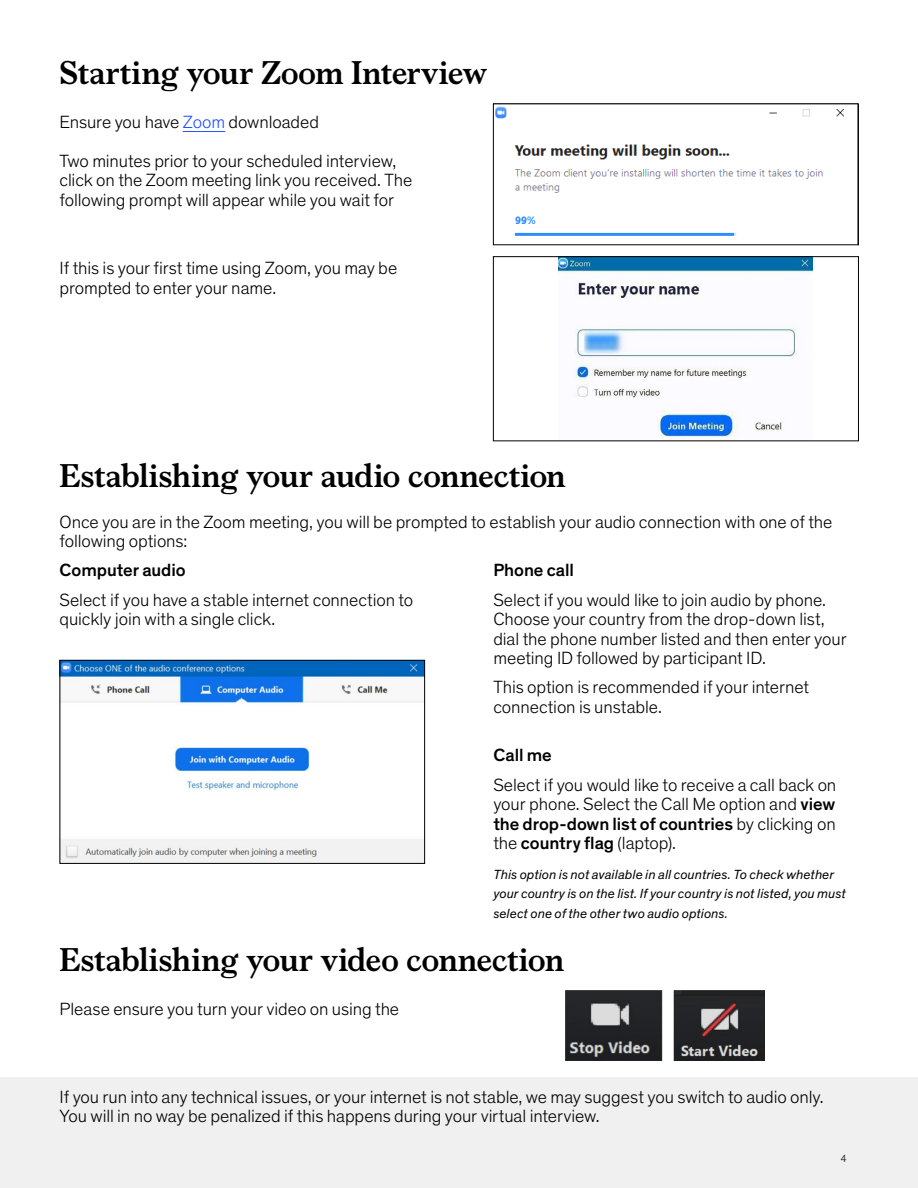
<style>
.page{position:relative;width:918px;height:1188px;background:#fff}
.page>*{position:absolute;margin:0;border:0;box-sizing:border-box;transform-origin:0 0}
.t1{font:700 33px "Bower";letter-spacing:-.005em;color:#000}
.t2{font:300 18px/19.5px "Mc Kinsey Sans";letter-spacing:-.005em;color:#000}
.t3{font:500 18px "Mc Kinsey Sans";letter-spacing:-.005em;color:#000}
.t4{font:italic 13.5px/19.5px "Mc Kinsey Sans";letter-spacing:.005em;color:#000}
.t5{font:300 10.5px "Mc Kinsey Sans";color:#000}
.s1{color:#2251ff}
.s2{font-weight:500}
</style>
<div class="page">
<div style="left:0;top:1078px;width:918px;height:110px;background:#f0f0f0"></div>
<hr style="left:183px;top:131px;width:42px;height:1px;background:#2251ff">
<img style="left:495px;top:106px;width:349px;height:130px">
<div style="left:493px;top:103px;width:366px;height:142px;border:1px solid #000"></div>
<img style="left:558px;top:258px;width:255px;height:180px">
<div style="left:493px;top:256px;width:366px;height:185px;border:1px solid #000"></div>
<img style="left:62px;top:662px;width:361px;height:200px">
<div style="left:60px;top:660px;width:365px;height:204px;border:1px solid #000"></div>
<img style="left:566px;top:990px;width:199px;height:71px">
<h1 class="t1" style="left:60px;top:48px;width:429px">Starting your Zoom Interview</h1>
<p class="t2" style="left:60px;top:101px;width:338px;line-height:39px">Ensure you have <span class="s1">Zoom</span> downloaded<br>Two minutes prior to your scheduled interview,</p>
<p class="t2" style="left:60px;top:170px;width:354px">click on the Zoom meeting link you received. The following prompt will appear while you wait for</p>
<p class="t2" style="left:60px;top:257px;width:339px">If this is your first time using Zoom, you may be prompted to enter your name.</p>
<h1 class="t1" style="left:60px;top:451px;width:508px">Establishing your audio connection</h1>
<p class="t2" style="left:60px;top:511px;width:774px">Once you are in the Zoom meeting, you will be prompted to establish your audio connection with one of the following options:</p>
<p class="t3" style="left:60px;top:557px;width:128px">Computer audio</p>
<p class="t3" style="left:493px;top:557px;width:82px">Phone call</p>
<p class="t2" style="left:60px;top:589px;width:355px">Select if you have a stable internet connection to quickly join with a single click.</p>
<p class="t2" style="left:493px;top:589px;width:355px">Select if you would like to join audio by phone.<br>Choose your country from the drop-down list, dial the phone number listed and then enter your meeting ID followed by participant ID.</p>
<p class="t2" style="left:493px;top:677px;width:317px">This option is recommended if your internet connection is unstable.</p>
<p class="t3" style="left:493px;top:742px;width:60px">Call me</p>
<p class="t2" style="left:493px;top:774px;width:344px;text-align:justify">Select if you would like to receive a call back on your phone. Select the Call Me option and <span class="s2">view the drop-down list of countries</span> by clicking on the <span class="s2">country flag</span> (laptop).</p>
<p class="t4" style="left:493px;top:863px;width:354px">This option is not available in all countries. To check whether your country is on the list. If your country is not listed, you must select one of the other two audio options.</p>
<h1 class="t1" style="left:60px;top:935px;width:506px">Establishing your video connection</h1>
<p class="t2" style="left:60px;top:998px;width:341px">Please ensure you turn your video on using the</p>
<p class="t2" style="left:60px;top:1086px;width:766px">If you run into any technical issues, or your internet is not stable, we may suggest you switch to audio only.<br>You will in no way be penalized if this happens during your virtual interview.</p>
<p class="t5" style="left:841px;top:1151px;width:7px">4</p>
</div>
